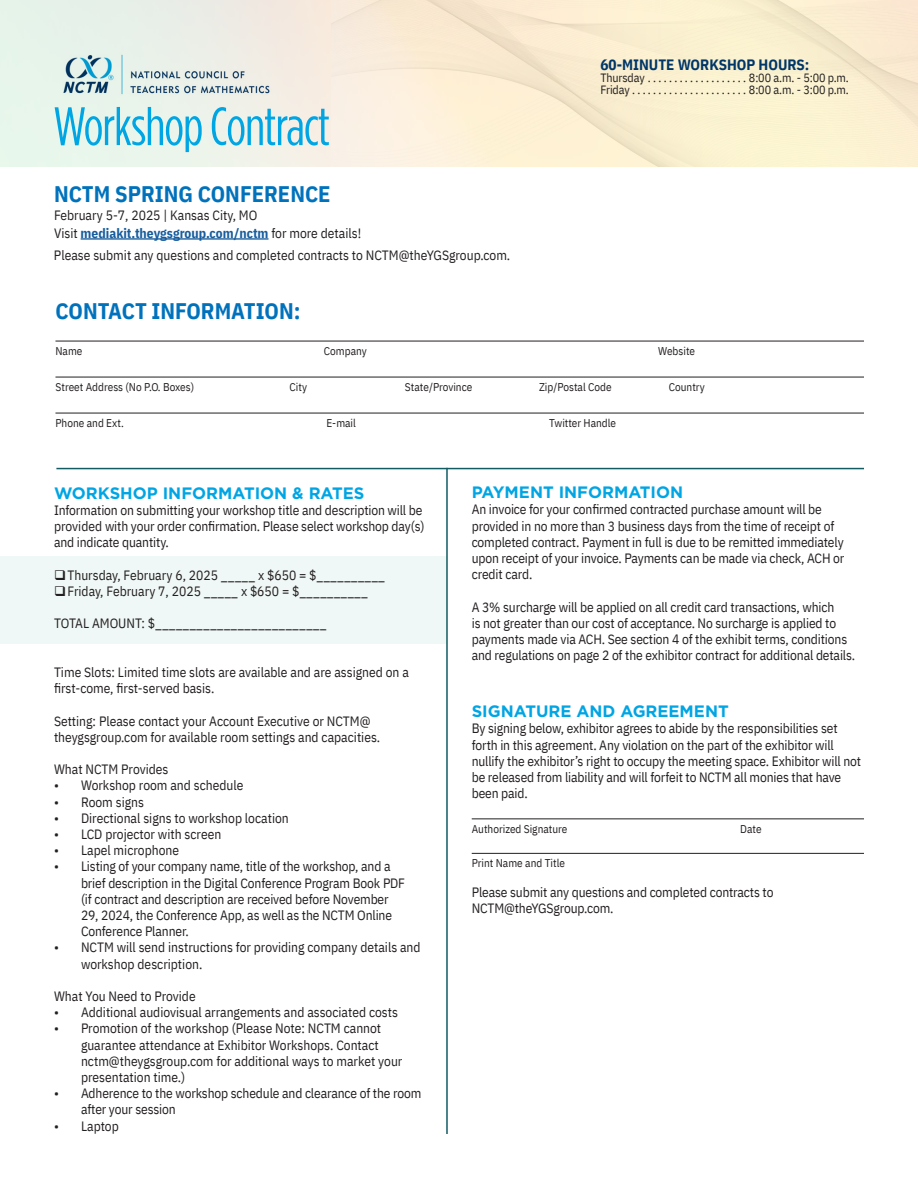
<style>
.page{position:relative;width:918px;height:1188px;background:#fff}
.page>*{position:absolute;margin:0;border:0;box-sizing:border-box;transform-origin:0 0}
.t1{font:54px "Gotham Condensed";letter-spacing:-.02em;color:#00a5e3}
.t2{font:700 22.5px "IBM Plex Sans Cond";color:#0072bc}
.t3{font:700 16.5px "Gotham";color:#00a5e3}
.t4{font:700 15px "IBM Plex Sans Cond";color:#003667}
.t5{font:13.5px/16.2px "IBM Plex Sans Cond";letter-spacing:-.01em;color:#231f20}
.t6{font:12px "IBM Plex Sans Cond";letter-spacing:-.01em;color:#231f20}
.t7{font:11.25px "IBM Plex Sans Cond";color:#231f20}
.s1{font-weight:700;color:#175d9e}
</style>
<div class="page">
<div style="left:0;top:556px;width:446px;height:88px;background:#eff8f6"></div>
<img style="left:55px;top:45px;width:225px;height:58px">
<hr style="left:55px;top:341px;width:809px;height:1px;background:#231f20">
<hr style="left:55px;top:377px;width:809px;height:1px;background:#231f20">
<hr style="left:55px;top:413px;width:809px;height:1px;background:#231f20">
<hr style="left:56px;top:468px;width:808px;height:1px;background:#115c63">
<hr style="left:446px;top:468px;width:2px;height:666px;background:#115c63">
<hr style="left:472px;top:818px;width:392px;height:1px;background:#231f20">
<hr style="left:472px;top:853px;width:392px;height:1px;background:#231f20">
<hr style="left:81px;top:238px;width:188px;height:2px;background:#175d9e">
<p class="t1" style="left:53px;top:97px;width:278px">Workshop Contract</p>
<p class="t2" style="left:54px;top:176px;width:278px">NCTM SPRING CONFERENCE</p>
<p class="t5" style="left:54px;top:206px;width:205px">February 5-7, 2025 | Kansas City, MO</p>
<p class="t5" style="left:54px;top:221px;width:458px;line-height:21.6px">Visit <span class="s1">mediakit.theygsgroup.com/nctm</span> for more details!<br>Please submit any questions and completed contracts to NCTM@theYGSgroup.com.</p>
<p class="t4" style="left:600px;top:53px;width:211px">60-MINUTE WORKSHOP HOURS:</p>
<p class="t6" style="left:600px;top:69px;width:49px">Thursday....................</p>
<p class="t6" style="left:749px;top:69px;width:101px">8:00 a.m. - 5:00 p.m.</p>
<p class="t6" style="left:600px;top:81px;width:33px">Friday.......................</p>
<p class="t6" style="left:749px;top:81px;width:101px">8:00 a.m. - 3:00 p.m.</p>
<p class="t2" style="left:55px;top:293px;width:247px">CONTACT INFORMATION:</p>
<p class="t7" style="left:55px;top:342px;width:29px">Name</p>
<p class="t7" style="left:324px;top:342px;width:44px">Company</p>
<p class="t7" style="left:658px;top:342px;width:38px">Website</p>
<p class="t7" style="left:55px;top:378px;width:140px">Street Address (No P.O. Boxes)</p>
<p class="t7" style="left:290px;top:378px;width:19px">City</p>
<p class="t7" style="left:405px;top:378px;width:69px">State/Province</p>
<p class="t7" style="left:539px;top:378px;width:74px">Zip/Postal Code</p>
<p class="t7" style="left:669px;top:378px;width:38px">Country</p>
<p class="t7" style="left:55px;top:414px;width:70px">Phone and Ext.</p>
<p class="t7" style="left:326px;top:414px;width:31px">E-mail</p>
<p class="t7" style="left:549px;top:414px;width:69px">Twitter Handle</p>
<p class="t3" style="left:54px;top:482px;width:312px">WORKSHOP INFORMATION &amp; RATES</p>
<p class="t5" style="left:54px;top:501px;width:372px">Information on submitting your workshop title and description will be provided with your order confirmation. Please select workshop day(s) and indicate quantity.</p>
<p class="t5" style="left:54px;top:566px;width:333px">❑Thursday, February 6, 2025 _____ x $650 = $__________</p>
<p class="t5" style="left:54px;top:582px;width:316px">❑Friday, February 7, 2025 _____ x $650 = $__________</p>
<p class="t5" style="left:54px;top:614px;width:274px">TOTAL AMOUNT: $_________________________</p>
<p class="t5" style="left:54px;top:663px;width:356px">Time Slots: Limited time slots are available and are assigned on a</p>
<p class="t5" style="left:54px;top:679px;width:162px">first-come, first-served basis.</p>
<p class="t5" style="left:54px;top:712px;width:328px">Setting: Please contact your Account Executive or NCTM@ theygsgroup.com for available room settings and capacities.</p>
<p class="t5" style="left:54px;top:760px;width:116px">What NCTM Provides</p>
<p class="t5" style="left:54px;top:776px;width:191px">• Workshop room and schedule</p>
<p class="t5" style="left:54px;top:793px;width:92px">• Room signs</p>
<p class="t5" style="left:54px;top:809px;width:236px">• Directional signs to workshop location</p>
<p class="t5" style="left:54px;top:825px;width:169px">• LCD projector with screen</p>
<p class="t5" style="left:54px;top:841px;width:127px">• Lapel microphone</p>
<p class="t5" style="left:81px;top:857px;width:326px;text-indent:-27px">• Listing of your company name, title of the workshop, and a brief description in the Digital Conference Program Book PDF (if contract and description are received before November 29, 2024, the Conference App, as well as the NCTM Online Conference Planner.</p>
<p class="t5" style="left:81px;top:938px;width:341px;text-indent:-27px">• NCTM will send instructions for providing company details and workshop description.</p>
<p class="t5" style="left:54px;top:987px;width:143px">What You Need to Provide</p>
<p class="t5" style="left:54px;top:1003px;width:345px">• Additional audiovisual arrangements and associated costs</p>
<p class="t5" style="left:81px;top:1019px;width:323px;text-indent:-27px">• Promotion of the workshop (Please Note: NCTM cannot guarantee attendance at Exhibitor Workshops. Contact nctm@theygsgroup.com for additional ways to market your presentation time.)</p>
<p class="t5" style="left:81px;top:1084px;width:342px;text-indent:-27px">• Adherence to the workshop schedule and clearance of the room after your session</p>
<p class="t5" style="left:54px;top:1117px;width:66px">• Laptop</p>
<p class="t3" style="left:472px;top:481px;width:213px">PAYMENT INFORMATION</p>
<p class="t5" style="left:472px;top:500px;width:374px">An invoice for your confirmed contracted purchase amount will be provided in no more than 3 business days from the time of receipt of completed contract. Payment in full is due to be remitted immediately upon receipt of your invoice. Payments can be made via check, ACH or credit card.</p>
<p class="t5" style="left:472px;top:598px;width:385px">A 3% surcharge will be applied on all credit card transactions, which<br>is not greater than our cost of acceptance. No surcharge is applied to payments made via ACH. See section 4 of the exhibit terms, conditions and regulations on page 2 of the exhibitor contract for additional details.</p>
<p class="t3" style="left:472px;top:700px;width:259px">SIGNATURE AND AGREEMENT</p>
<p class="t5" style="left:472px;top:719px;width:391px">By signing below, exhibitor agrees to abide by the responsibilities set forth in this agreement. Any violation on the part of the exhibitor will nullify the exhibitor’s right to occupy the meeting space. Exhibitor will not be released from liability and will forfeit to NCTM all monies that have been paid.</p>
<p class="t7" style="left:472px;top:820px;width:97px">Authorized Signature</p>
<p class="t7" style="left:740px;top:820px;width:23px">Date</p>
<p class="t7" style="left:472px;top:855px;width:95px">Print Name and Title</p>
<p class="t5" style="left:472px;top:883px;width:303px">Please submit any questions and completed contracts to<br>NCTM@theYGSgroup.com.</p>
</div>
